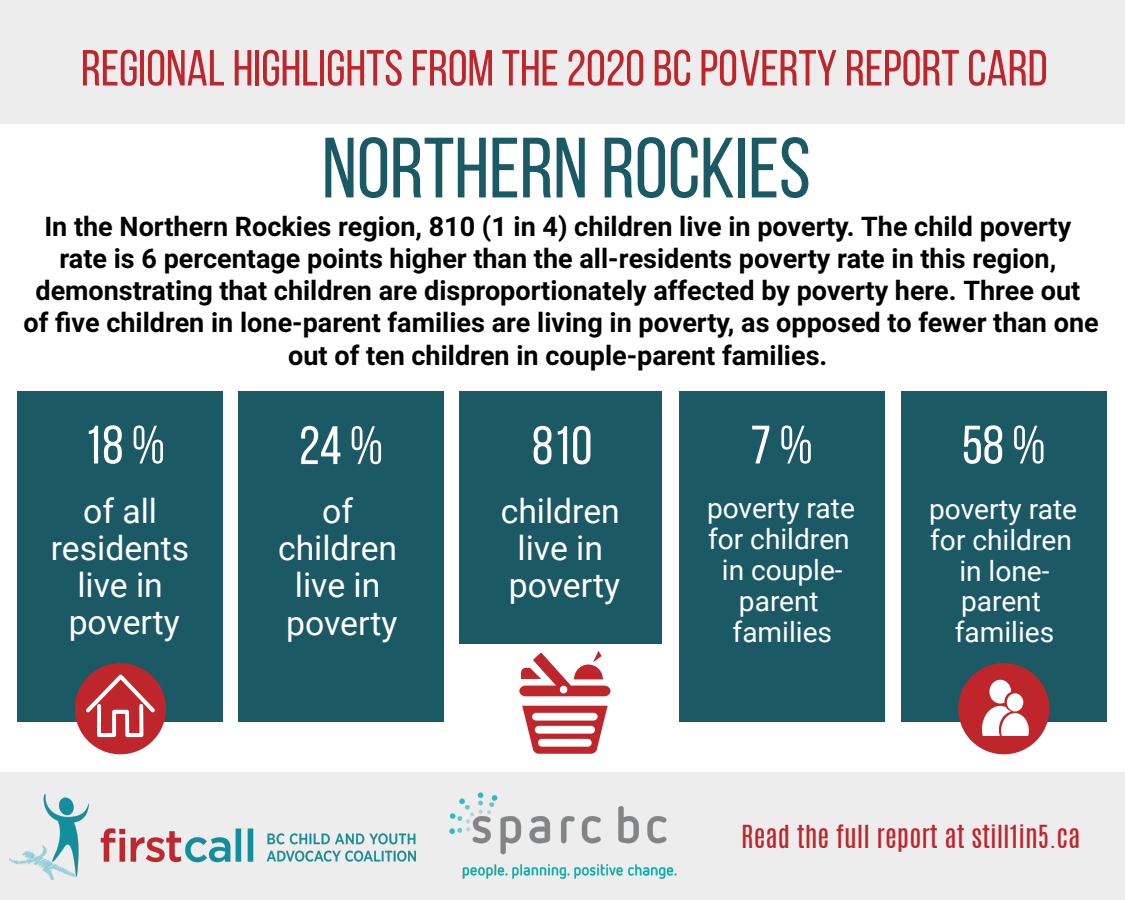
<style>
.page{position:relative;width:1125px;height:900px;background:#fff}
.page>*{position:absolute;margin:0;border:0;box-sizing:border-box;transform-origin:0 0}
.t1{font:85.35px "Bebas Neue";color:#1b5964}
.t2{font:54px "Bebas Neue";color:#fff}
.t3{font:50.62px "Bebas Neue";color:#bf262c}
.t4{font:33.75px/37.1px "Roboto";color:#fff;text-align:center}
.t5{font:28.12px/30.9px "Roboto";color:#fff;text-align:center}
.t6{font:700 27px/32.1px "Roboto";color:#000;text-align:center}
.t7{font:27px "Antonio";color:#bf262c}
</style>
<div class="page">
<div style="left:0;top:0;width:1125px;height:123px;background:#ededed"></div>
<div style="left:0;top:772px;width:1125px;height:128px;background:#ededed"></div>
<img style="left:449px;top:792px;width:228px;height:87px">
<img style="left:9px;top:795px;width:406px;height:85px">
<div style="left:17px;top:391px;width:206px;height:331px;background:#1b5964"></div>
<svg style="left:75px;top:663px;width:91px;height:91px"></svg>
<div style="left:238px;top:392px;width:206px;height:330px;background:#1b5964"></div>
<div style="left:460px;top:392px;width:202px;height:252px;background:#1b5964"></div>
<div style="left:679px;top:391px;width:206px;height:331px;background:#1b5964"></div>
<div style="left:901px;top:391px;width:206px;height:331px;background:#1b5964"></div>
<svg style="left:958px;top:663px;width:91px;height:91px"></svg>
<svg style="left:522px;top:706px;width:86px;height:48px"></svg>
<svg style="left:519px;top:651px;width:91px;height:45px"></svg>
<h3 class="t3" style="left:81px;top:41px;width:968px">REGIONAL HIGHLIGHTS FROM THE 2020 BC POVERTY REPORT CARD</h3>
<h1 class="t1" style="left:322px;top:122px;width:490px">NORTHERN ROCKIES</h1>
<p class="t6" style="left:24px;top:211px;width:1077px">In the Northern Rockies region, 810 (1 in 4) children live in poverty. The child poverty rate is 6 percentage points higher than the all-residents poverty rate in this region, demonstrating that children are disproportionately affected by poverty here. Three out of five children in lone-parent families are living in poverty, as opposed to fewer than one out of ten children in couple-parent families.</p>
<h2 class="t2" style="left:84px;top:416px;width:82px">18 %</h2>
<p class="t4" style="left:51px;top:492px;width:140px">of all residents live in poverty</p>
<h2 class="t2" style="left:299px;top:416px;width:85px">24 %</h2>
<p class="t4" style="left:278px;top:493px;width:121px">of children live in poverty</p>
<h2 class="t2" style="left:532px;top:416px;width:62px">810</h2>
<p class="t4" style="left:501px;top:493px;width:121px;text-align:left">children live in poverty</p>
<h2 class="t2" style="left:750px;top:416px;width:64px">7 %</h2>
<h2 class="t2" style="left:962px;top:416px;width:85px">58 %</h2>
<p class="t5" style="left:929px;top:494px;width:149px">poverty rate for children in lone&shy;parent families</p>
<p class="t5" style="left:707px;top:493px;width:149px">poverty rate for children in couple&shy;parent families</p>
<p class="t7" style="left:741px;top:826px;width:341px">Read the full report at still1in5.ca</p>
</div>
